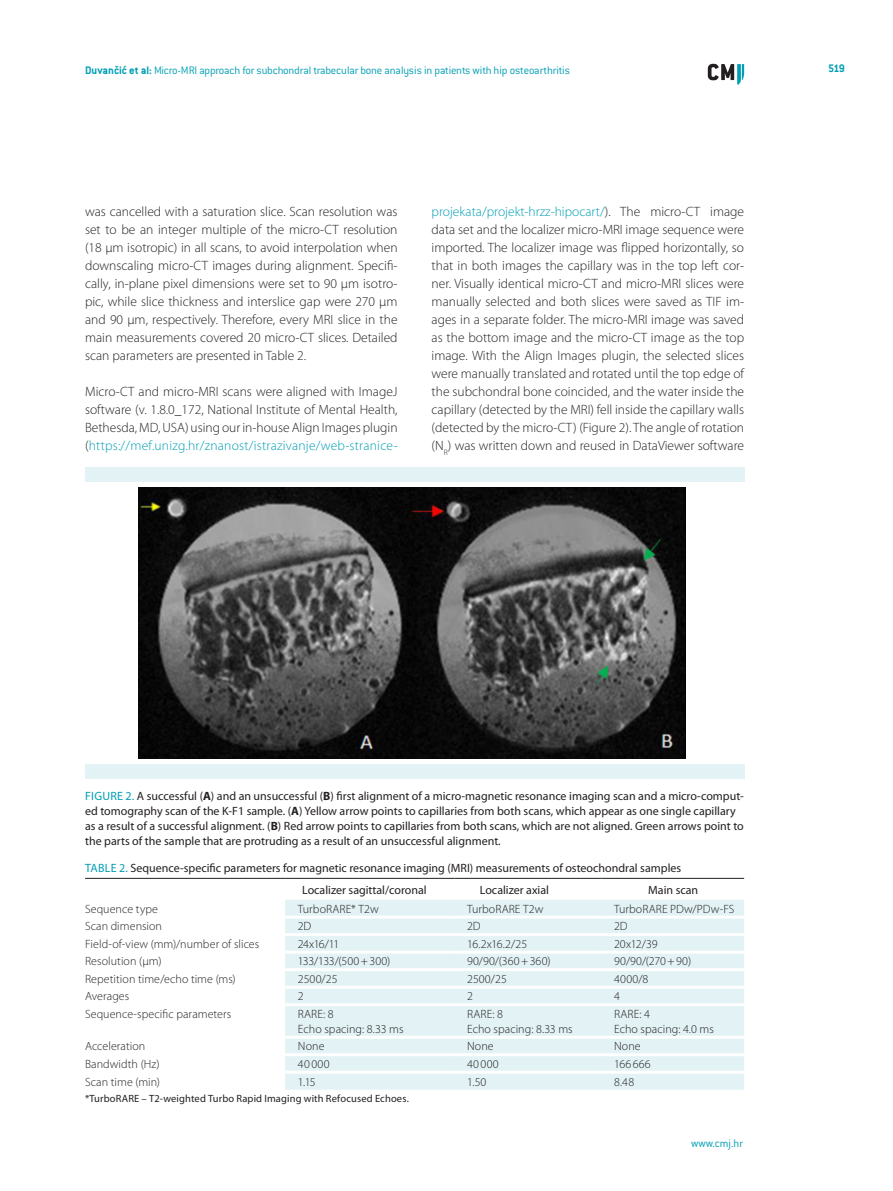
<style>
.page{position:relative;width:893px;height:1191px;background:#fff}
.page>*{position:absolute;margin:0;border:0;box-sizing:border-box;transform-origin:0 0}
.t1{font:300 13.5px/18px "Myriad Pro";color:#231f20;text-align:justify}
.t2{font:12px/15px "Myriad Pro";color:#231f20}
.t3{font:300 12px/15px "Myriad Pro";letter-spacing:.005em;color:#231f20}
.t4{font:300 12px "ITC Conduit LTCE";letter-spacing:-.015em;color:#009fb4}
.t5{font:300 12px "Myriad Pro";letter-spacing:-.015em;color:#231f20}
.t6{font:700 12px "ITC Conduit LTCE";color:#009fb4}
.t7{font:10.5px "Myriad Pro";letter-spacing:.015em;color:#231f20}
.s1{font-weight:700}
.s2{color:#009fb4}
</style>
<div class="page">
<svg style="left:708px;top:64px;width:36px;height:21px"></svg>
<div style="left:285px;top:899px;width:459px;height:190px;background:#e2f2f5"></div>
<hr style="left:85px;top:878px;width:200px;height:1px;background:#231f20">
<hr style="left:285px;top:878px;width:169px;height:1px;background:#231f20">
<hr style="left:454px;top:878px;width:147px;height:1px;background:#231f20">
<hr style="left:601px;top:878px;width:143px;height:1px;background:#231f20">
<hr style="left:285px;top:915px;width:169px;height:3px;background:#fff">
<hr style="left:454px;top:915px;width:147px;height:3px;background:#fff">
<hr style="left:601px;top:915px;width:143px;height:3px;background:#fff">
<hr style="left:285px;top:933px;width:169px;height:3px;background:#fff">
<hr style="left:454px;top:933px;width:147px;height:3px;background:#fff">
<hr style="left:601px;top:933px;width:143px;height:3px;background:#fff">
<hr style="left:285px;top:950px;width:169px;height:3px;background:#fff">
<hr style="left:454px;top:950px;width:147px;height:3px;background:#fff">
<hr style="left:601px;top:950px;width:143px;height:3px;background:#fff">
<hr style="left:285px;top:968px;width:169px;height:3px;background:#fff">
<hr style="left:454px;top:968px;width:147px;height:3px;background:#fff">
<hr style="left:601px;top:968px;width:143px;height:3px;background:#fff">
<hr style="left:285px;top:985px;width:169px;height:3px;background:#fff">
<hr style="left:454px;top:985px;width:147px;height:3px;background:#fff">
<hr style="left:601px;top:985px;width:143px;height:3px;background:#fff">
<hr style="left:285px;top:1003px;width:169px;height:3px;background:#fff">
<hr style="left:454px;top:1003px;width:147px;height:3px;background:#fff">
<hr style="left:601px;top:1003px;width:143px;height:3px;background:#fff">
<hr style="left:285px;top:1035px;width:169px;height:3px;background:#fff">
<hr style="left:454px;top:1035px;width:147px;height:3px;background:#fff">
<hr style="left:601px;top:1035px;width:143px;height:3px;background:#fff">
<hr style="left:285px;top:1053px;width:169px;height:3px;background:#fff">
<hr style="left:454px;top:1053px;width:147px;height:3px;background:#fff">
<hr style="left:601px;top:1053px;width:143px;height:3px;background:#fff">
<hr style="left:285px;top:1070px;width:169px;height:3px;background:#fff">
<hr style="left:454px;top:1070px;width:147px;height:3px;background:#fff">
<hr style="left:601px;top:1070px;width:143px;height:3px;background:#fff">
<img style="left:138px;top:488px;width:547px;height:270px">
<div style="left:85px;top:467px;width:659px;height:14px;background:#e2f2f5"></div>
<div style="left:85px;top:764px;width:659px;height:15px;background:#e2f2f5"></div>
<p class="t4" style="left:85px;top:63px;width:486px"><span class="s1">Duvančić et al:</span> Micro-MRI approach for subchondral trabecular bone analysis in patients with hip osteoarthritis</p>
<p class="t6" style="left:828px;top:61px;width:18px">519</p>
<p class="t1" style="left:85px;top:202px;width:314px">was cancelled with a saturation slice. Scan resolution was set to be an integer multiple of the micro-CT resolution (18 μm isotropic) in all scans, to avoid interpolation when downscaling micro-CT images during alignment. Specifi&shy;cally, in-plane pixel dimensions were set to 90 μm isotro&shy;pic, while slice thickness and interslice gap were 270 μm and 90 μm, respectively. Therefore, every MRI slice in the main measurements covered 20 micro-CT slices. Detailed scan parameters are presented in Table 2.</p>
<p class="t1" style="left:85px;top:382px;width:314px">Micro-CT and micro-MRI scans were aligned with ImageJ software (v. 1.8.0_172, National Institute of Mental Health, Bethesda, MD, USA) using our in-house Align Images plugin (<span class="s2">https://mef.unizg.hr/znanost/istrazivanje/web-stranice-</span></p>
<p class="t1" style="left:432px;top:202px;width:314px"><span class="s2">projekata/projekt-hrzz-hipocart/</span>). The micro-CT image data set and the localizer micro-MRI image sequence were imported. The localizer image was flipped horizontally, so that in both images the capillary was in the top left cor&shy;ner. Visually identical micro-CT and micro-MRI slices were manually selected and both slices were saved as TIF im&shy;ages in a separate folder. The micro-MRI image was saved as the bottom image and the micro-CT image as the top image. With the Align Images plugin, the selected slices were manually translated and rotated until the top edge of the subchondral bone coincided, and the water inside the capillary (detected by the MRI) fell inside the capillary walls (detected by the micro-CT) (Figure 2). The angle of rotation (N<sub>R</sub>) was written down and reused in DataViewer software</p>
<p class="t2" style="left:85px;top:788px;width:660px"><span class="s2">Fig ure 2.</span> A successful (<span class="s1">A</span>) and an unsuccessful (<span class="s1">B</span>) first alignment of a micro-magnetic resonance imaging scan and a micro-comput&shy;ed tomography scan of the K-F1 sample. (<span class="s1">A</span>) Yellow arrow points to capillaries from both scans, which appear as one single capillary as a result of a successful alignment. (<span class="s1">B</span>) Red arrow points to capillaries from both scans, which are not aligned. Green arrows point to the parts of the sample that are protruding as a result of an unsuccessful alignment.</p>
<p class="t2" style="left:302px;top:857px;width:381px;line-height:21.3px;text-indent:-217px"><span class="s2">Table 2.</span> Sequence-specific parameters for magnetic resonance imaging (MRI) measurements of osteochondral samples<br>Localizer sagittal/coronal</p>
<p class="t2" style="left:480px;top:881px;width:71px">Localizer axial</p>
<p class="t2" style="left:648px;top:881px;width:52px">Main scan</p>
<p class="t3" style="left:85px;top:901px;width:75px">Sequence type</p>
<p class="t3" style="left:298px;top:901px;width:82px">TurboRARE* T2w</p>
<p class="t3" style="left:467px;top:901px;width:78px">TurboRARE T2w</p>
<p class="t3" style="left:614px;top:901px;width:122px">TurboRARE PDw/PDw-FS</p>
<p class="t3" style="left:85px;top:918px;width:78px">Scan dimension</p>
<p class="t3" style="left:298px;top:918px;width:15px">2D</p>
<p class="t3" style="left:467px;top:918px;width:15px">2D</p>
<p class="t3" style="left:614px;top:918px;width:15px">2D</p>
<p class="t3" style="left:85px;top:936px;width:176px">Field-of-view (mm)/number of slices</p>
<p class="t3" style="left:298px;top:936px;width:43px">24x16/11</p>
<p class="t3" style="left:467px;top:936px;width:62px">16.2x16.2/25</p>
<p class="t3" style="left:614px;top:936px;width:45px">20x12/39</p>
<p class="t3" style="left:85px;top:953px;width:78px">Resolution (μm)</p>
<p class="t5" style="left:298px;top:954px;width:94px">133/133/(500+300)</p>
<p class="t3" style="left:467px;top:953px;width:85px">90/90/(360+360)</p>
<p class="t3" style="left:614px;top:953px;width:79px">90/90/(270+90)</p>
<p class="t3" style="left:85px;top:971px;width:152px">Repetition time/echo time (ms)</p>
<p class="t3" style="left:298px;top:971px;width:41px">2500/25</p>
<p class="t3" style="left:467px;top:971px;width:41px">2500/25</p>
<p class="t3" style="left:614px;top:971px;width:36px">4000/8</p>
<p class="t3" style="left:85px;top:988px;width:46px">Averages</p>
<p class="t3" style="left:298px;top:988px;width:7px">2</p>
<p class="t3" style="left:467px;top:988px;width:7px">2</p>
<p class="t3" style="left:614px;top:988px;width:7px">4</p>
<p class="t3" style="left:85px;top:1006px;width:148px">Sequence-specific parameters</p>
<p class="t3" style="left:298px;top:1006px;width:107px">RARE: 8<br>Echo spacing: 8.33 ms</p>
<p class="t3" style="left:467px;top:1006px;width:107px">RARE: 8<br>Echo spacing: 8.33 ms</p>
<p class="t3" style="left:614px;top:1006px;width:101px">RARE: 4<br>Echo spacing: 4.0 ms</p>
<p class="t3" style="left:85px;top:1038px;width:62px">Acceleration</p>
<p class="t3" style="left:298px;top:1038px;width:28px">None</p>
<p class="t3" style="left:467px;top:1038px;width:28px">None</p>
<p class="t3" style="left:614px;top:1038px;width:28px">None</p>
<p class="t3" style="left:85px;top:1056px;width:76px">Bandwidth (Hz)</p>
<p class="t3" style="left:298px;top:1056px;width:33px">40000</p>
<p class="t3" style="left:467px;top:1056px;width:33px">40000</p>
<p class="t3" style="left:614px;top:1056px;width:38px">166666</p>
<p class="t3" style="left:85px;top:1074px;width:77px">Scan time (min)</p>
<p class="t3" style="left:298px;top:1074px;width:19px">1.15</p>
<p class="t3" style="left:467px;top:1074px;width:21px">1.50</p>
<p class="t3" style="left:614px;top:1074px;width:22px">8.48</p>
<p class="t7" style="left:85px;top:1091px;width:325px">*TurboRARE – T2-weighted Turbo Rapid Imaging with Refocused Echoes.</p>
<p class="t4" style="left:691px;top:1136px;width:54px">www.cmj.hr</p>
</div>
